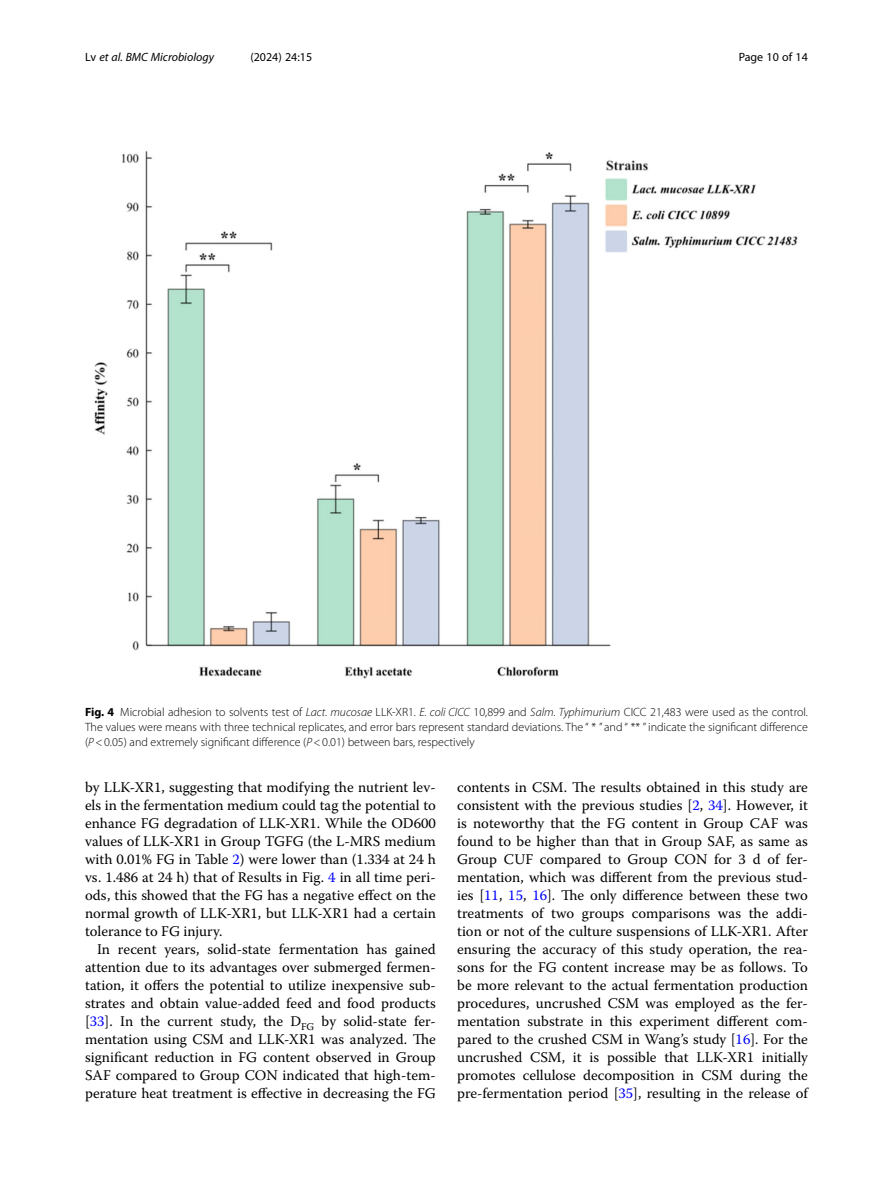
<style>
.page{position:relative;width:893px;height:1191px;background:#fff}
.page>*{position:absolute;margin:0;border:0;box-sizing:border-box;transform-origin:0 0}
.Body_Text_Indent{font:14.7px/18px "Warnock Pro";color:#000;text-align:justify}
.Body_Text{font:14.7px/18px "Warnock Pro";color:#000;text-align:justify}
.Figure_Caption{font:300 12px/15px "Myriad Pro";color:#000;text-align:justify}
.t1{font:italic 12px "Myriad Pro";color:#000}
.t2{font:12px "Myriad Pro";color:#000}
.s1{font-style:normal}
.s2{font-weight:700}
.s3{font-style:italic}
.s4{color:#00f}
</style>
<div class="page">
<img style="left:94px;top:151px;width:704px;height:528px">
<p class="t1" style="left:85px;top:50px;width:130px"><span class="s1">Lv</span> et al. BMC Microbiology</p>
<p class="t2" style="left:250px;top:50px;width:63px">(2024) 24:15</p>
<p class="t2" style="left:739px;top:50px;width:71px">Page 10 of 14</p>
<p class="Figure_Caption" style="left:85px;top:705px;width:724px"><span class="s2">Fig. 4</span> Microbial adhesion to solvents test of <span class="s3">Lact. mucosae</span> LLK-XR1. <span class="s3">E. coli CICC</span> 10,899 and <span class="s3">Salm. Typhimurium</span> CICC 21,483 were used as the control.<br>The values were means with three technical replicates, and error bars represent standard deviations. The “ * ” and “ ** ” indicate the significant difference (<span class="s3">P</span>&lt;0.05) and extremely significant difference (<span class="s3">P</span>&lt;0.01) between bars, respectively</p>
<p class="Body_Text" style="left:85px;top:778px;width:352px">by LLK-XR1, suggesting that modifying the nutrient lev&shy;els in the fermentation medium could tag the potential to enhance FG degradation of LLK-XR1. While the OD600 values of LLK-XR1 in Group TGFG (the L-MRS medium with 0.01% FG in Table <span class="s4">2</span>) were lower than (1.334 at 24 h vs. 1.486 at 24 h) that of Results in Fig. <span class="s4">4</span> in all time peri&shy;ods, this showed that the FG has a negative effect on the normal growth of LLK-XR1, but LLK-XR1 had a certain tolerance to FG injury.</p>
<p class="Body_Text_Indent" style="left:85px;top:940px;width:352px;text-indent:12px">In recent years, solid-state fermentation has gained attention due to its advantages over submerged fermen&shy;tation, it offers the potential to utilize inexpensive sub&shy;strates and obtain value-added feed and food products [<span class="s4">33</span>]. In the current study, the D<sub>FG</sub> by solid-state fer&shy;mentation using CSM and LLK-XR1 was analyzed. The significant reduction in FG content observed in Group SAF compared to Group CON indicated that high-tem&shy;perature heat treatment is effective in decreasing the FG</p>
<p class="Body_Text_Indent" style="left:457px;top:778px;width:352px">contents in CSM. The results obtained in this study are consistent with the previous studies [<span class="s4">2</span>, <span class="s4">34</span>]. However, it is noteworthy that the FG content in Group CAF was found to be higher than that in Group SAF, as same as Group CUF compared to Group CON for 3 d of fer&shy;mentation, which was different from the previous stud&shy;ies [<span class="s4">11</span>, <span class="s4">15</span>, <span class="s4">16</span>]. The only difference between these two treatments of two groups comparisons was the addi&shy;tion or not of the culture suspensions of LLK-XR1. After ensuring the accuracy of this study operation, the rea&shy;sons for the FG content increase may be as follows. To be more relevant to the actual fermentation production procedures, uncrushed CSM was employed as the fer&shy;mentation substrate in this experiment different com&shy;pared to the crushed CSM in Wang’s study [<span class="s4">16</span>]. For the uncrushed CSM, it is possible that LLK-XR1 initially promotes cellulose decomposition in CSM during the pre-fermentation period [<span class="s4">35</span>], resulting in the release of</p>
</div>
